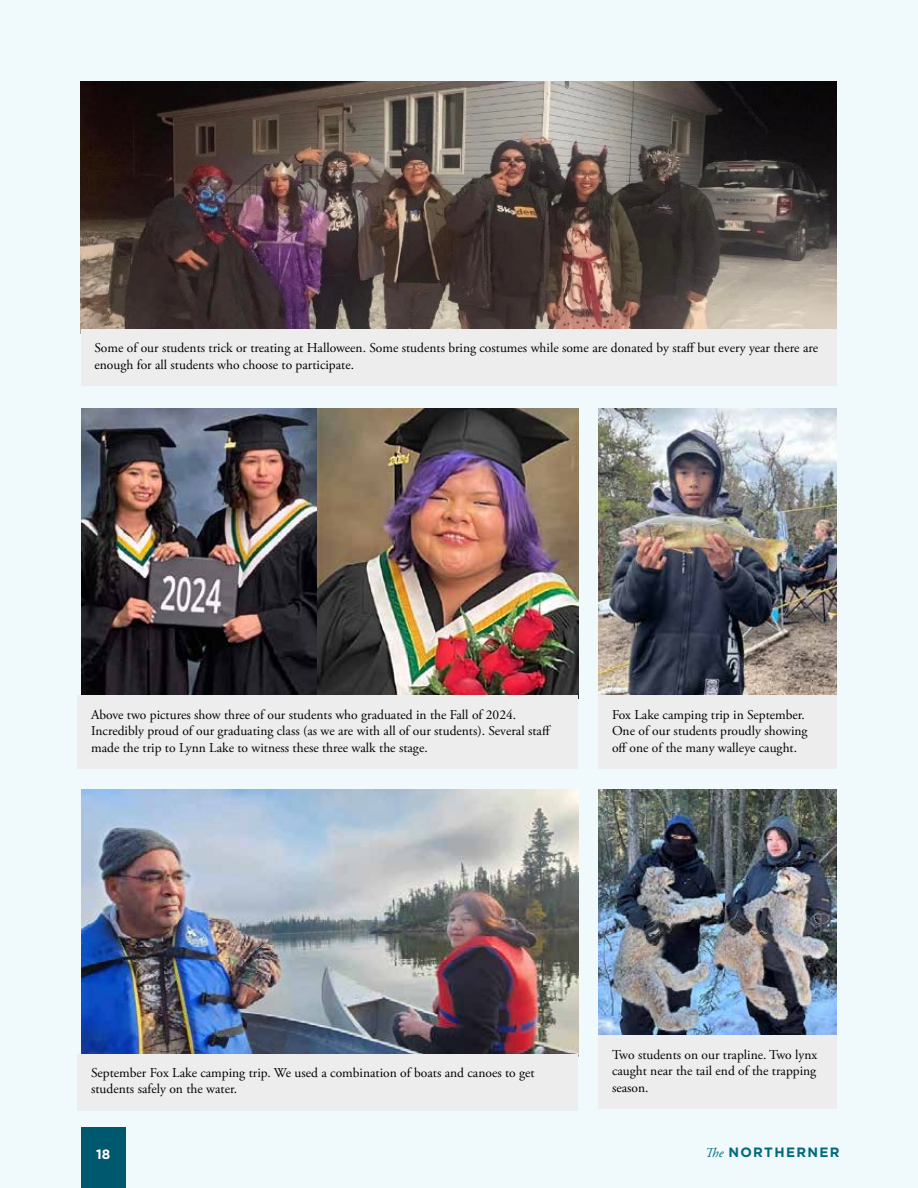
<style>
.page{position:relative;width:918px;height:1188px;background:#f0f9fc}
.page>*{position:absolute;margin:0;border:0;box-sizing:border-box;transform-origin:0 0}
.t1{font:13.5px/16.5px "Adobe Garamond Pro";color:#000}
.t2{font:700 13.5px "Gotham";letter-spacing:.1em;color:#00697e}
.t3{font:700 13.5px "Gotham";color:#fff}
.s1{font-family:"Adobe Garamond Pro";font-weight:400;font-style:italic}
</style>
<div class="page">
<div style="left:81px;top:1128px;width:45px;height:60px;background:#00586f"></div>
<img style="left:81px;top:81px;width:756px;height:248px">
<div style="left:81px;top:329px;width:756px;height:57px;background:#ededee"></div>
<img style="left:81px;top:408px;width:237px;height:288px">
<img style="left:81px;top:789px;width:497px;height:265px">
<img style="left:598px;top:408px;width:239px;height:288px">
<img style="left:598px;top:789px;width:239px;height:247px">
<img style="left:318px;top:408px;width:260px;height:288px">
<div style="left:78px;top:696px;width:500px;height:73px;background:#ededee"></div>
<div style="left:78px;top:1054px;width:500px;height:57px;background:#ededee"></div>
<div style="left:598px;top:696px;width:239px;height:73px;background:#ededee"></div>
<div style="left:598px;top:1036px;width:239px;height:73px;background:#ededee"></div>
<p class="t1" style="left:94px;top:340px;width:725px">Some of our students trick or treating at Halloween. Some students bring costumes while some are donated by staff but every year there are enough for all students who choose to participate.</p>
<p class="t1" style="left:91px;top:707px;width:461px">Above two pictures show three of our students who graduated in the Fall of 2024.<br>Incredibly proud of our graduating class (as we are with all of our students). Several staff made the trip to Lynn Lake to witness these three walk the stage.</p>
<p class="t1" style="left:612px;top:707px;width:197px">Fox Lake camping trip in September.<br>One of our students proudly showing off one of the many walleye caught.</p>
<p class="t1" style="left:91px;top:1065px;width:445px">September Fox Lake camping trip. We used a combination of boats and canoes to get students safely on the water.</p>
<p class="t1" style="left:612px;top:1047px;width:207px;text-align:justify">Two students on our trapline. Two lynx caught near the tail end of the trapping season.</p>
<p class="t3" style="left:96px;top:1146px;width:16px">18</p>
<p class="t2" style="left:705px;top:1144px;width:136px"><span class="s1">The</span> NORTHERNER</p>
</div>
